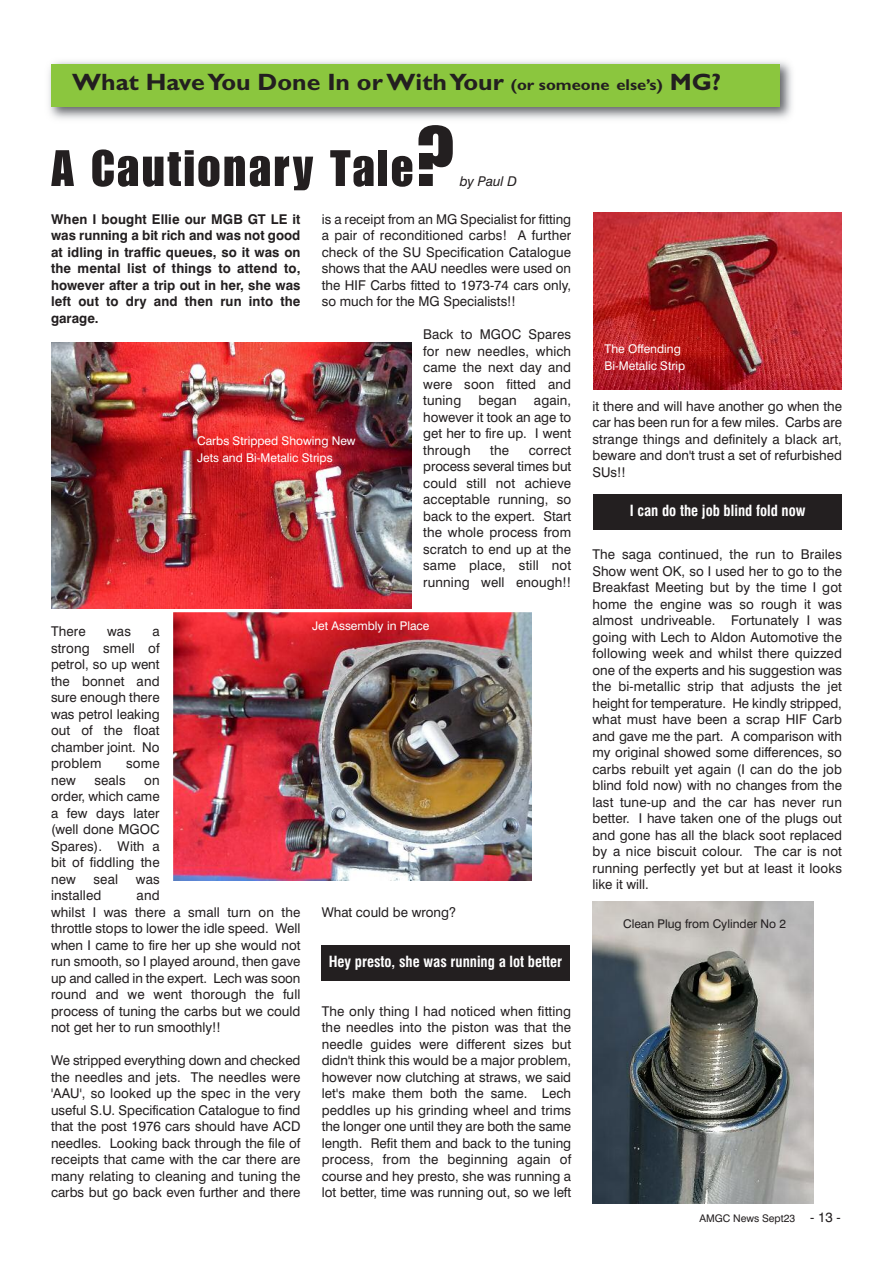
<style>
.page{position:relative;width:893px;height:1263px;background:#fff}
.page>*{position:absolute;margin:0;border:0;box-sizing:border-box;transform-origin:0 0}
.t1{font:50.1px "Impact T";letter-spacing:.05em;color:#231f20}
.t2{font:700 23.7px "Gill Sans";color:#231f20;scale:1.05 1}
.t3{font:700 condensed 15px "Swiss 721 BT";color:#fff}
.t4{font:13.5px/16.5px "Swiss 721 BT";color:#231f20;text-align:justify}
.t5{font:700 13.5px/16.5px "Swiss 721 BT";letter-spacing:.005em;color:#231f20;text-align:justify}
.t6{font:italic 13.5px "Swiss 721 BT";color:#231f20}
.t7{font:12px/16.5px "Swiss 721 BT";color:#fff}
.t8{font:12px "Swiss 721 BT";color:#231f20}
.t9{font:10.5px "Swiss 721 BT";color:#231f20}
.s1{font-size:15.75px}
.s2{font-size:83.55px}
.s3{font-size:13.5px}
</style>
<div class="page">
<img style="left:49px;top:61px;width:743px;height:58px">
<div style="left:51px;top:64px;width:728px;height:42px;background:#8bc63e"></div>
<img style="left:593px;top:213px;width:249px;height:176px">
<img style="left:51px;top:342px;width:360px;height:266px">
<img style="left:593px;top:901px;width:221px;height:302px">
<img style="left:175px;top:614px;width:357px;height:267px">
<div style="left:172px;top:611px;width:401px;height:273px;border:2px solid #fff"></div>
<div style="left:321px;top:945px;width:249px;height:35px;background:#231f20"></div>
<div style="left:593px;top:494px;width:249px;height:36px;background:#231f20"></div>
<h2 class="t2" style="left:72px;top:73px;width:620px">What HaveYou Done In orWithYour <span class="s1">(or someone else’s)</span> MG?</h2>
<h1 class="t1" style="left:51px;top:139px;width:406px">A Cautionary Tale<span class="s2">?</span></h1>
<p class="t6" style="left:460px;top:176px;width:59px">by Paul D</p>
<p class="t4" style="left:322px;top:212px;width:251px">is a receipt from an MG Specialist for fitting a pair of reconditioned carbs! A further check of the SU Specification Catalogue shows that the AAU needles were used on the HIF Carbs fitted to 1973-74 cars only, so much for the MG Specialists!!</p>
<p class="t4" style="left:423px;top:327px;width:149px">Back to MGOC Spares for new needles, which came the next day and were soon fitted and tuning</p>
<p class="t5" style="left:51px;top:212px;width:251px">When I bought Ellie our MGB GT LE it was running a bit rich and was not good at idling in traffic queues, so it was on the mental list of things to attend to, however after a trip out in her, she was left out to dry and then run into the garage.</p>
<p class="t4" style="left:423px;top:393px;width:149px;text-indent:111px">again, however it took an age to get her to fire up. I went through</p>
<p class="t4" style="left:478px;top:393px;width:40px">began</p>
<p class="t7" style="left:197px;top:434px;width:160px">Carbs Stripped Showing New<br>Jets and Bi-Metalic Strips</p>
<p class="t4" style="left:490px;top:443px;width:20px">the</p>
<p class="t4" style="left:423px;top:443px;width:149px;text-indent:106px">correct process several times but could still not achieve acceptable running, so back to the expert. Start the whole process from scratch to end up at the same place, still not running well enough!!</p>
<p class="t4" style="left:51px;top:624px;width:36px">There</p>
<p class="t4" style="left:107px;top:624px;width:25px">was</p>
<p class="t4" style="left:51px;top:624px;width:110px;text-indent:101px">a strong smell of petrol, so up went the bonnet and sure enough there was petrol leaking out of the float chamber joint. No problem</p>
<p class="t4" style="left:126px;top:756px;width:35px">some</p>
<p class="t4" style="left:51px;top:773px;width:26px">new</p>
<p class="t4" style="left:94px;top:773px;width:33px">seals</p>
<p class="t4" style="left:51px;top:773px;width:110px;text-indent:93px">on order, which came a few days later (well done MGOC Spares). With a bit of fiddling the new</p>
<p class="t4" style="left:94px;top:872px;width:26px">seal</p>
<p class="t4" style="left:136px;top:872px;width:25px">was</p>
<p class="t4" style="left:51px;top:888px;width:52px">installed</p>
<p class="t4" style="left:51px;top:888px;width:251px;text-align:left;text-indent:86px">and<br>whilst I was there a small turn on the throttle stops to lower the idle speed. Well when I came to fire her up she would not run smooth, so I played around, then gave up and called in the expert. Lech was soon round and we went thorough the full process of tuning the carbs but we could not get her to run smoothly!!</p>
<p class="t4" style="left:51px;top:1053px;width:251px">We stripped everything down and checked the needles and jets. The needles were 'AAU', so looked up the spec in the very useful S.U. Specification Catalogue to find that the post 1976 cars should have ACD needles. Looking back through the file of receipts that came with the car there are many relating to cleaning and tuning the carbs but go back even further and there</p>
<p class="t7" style="left:312px;top:619px;width:119px">Jet Assembly in Place</p>
<p class="t4" style="left:322px;top:905px;width:136px">What could be wrong?</p>
<p class="t3" style="left:329px;top:955px;width:235px">Hey presto, she was running a lot better</p>
<p class="t4" style="left:322px;top:1004px;width:251px">The only thing I had noticed when fitting the needles into the piston was that the needle guides were different sizes but didn't think this would be a major problem, however now clutching at straws, we said let's make them both the same. Lech peddles up his grinding wheel and trims the longer one until they are both the same length. Refit them and back to the tuning process, from the beginning again of course and hey presto, she was running a lot better, time was running out, so we left</p>
<p class="t7" style="left:605px;top:342px;width:82px">The Offending<br>Bi-Metalic Strip</p>
<p class="t4" style="left:592px;top:399px;width:251px">it there and will have another go when the car has been run for a few miles. Carbs are strange things and definitely a black art, beware and don't trust a set of refurbished SUs!!</p>
<p class="t3" style="left:630px;top:505px;width:177px">I can do the job blind fold now</p>
<p class="t4" style="left:592px;top:548px;width:251px">The saga continued, the run to Brailes Show went OK, so I used her to go to the Breakfast Meeting but by the time I got home the engine was so rough it was almost undriveable. Fortunately I was going with Lech to Aldon Automotive the following week and whilst there quizzed one of the experts and his suggestion was the bi-metallic strip that adjusts the jet height for temperature. He kindly stripped, what must have been a scrap HIF Carb and gave me the part. A comparison with my original showed some differences, so carbs rebuilt yet again (I can do the job blind fold now) with no changes from the last tune-up and the car has never run better. I have taken one of the plugs out and gone has all the black soot replaced by a nice biscuit colour. The car is not running perfectly yet but at least it looks like it will.</p>
<p class="t8" style="left:623px;top:920px;width:164px">Clean Plug from Cylinder No 2</p>
<p class="t9" style="left:699px;top:1214px;width:143px">AMGC News Sept23 <span class="s3">- 13 -</span></p>
</div>
